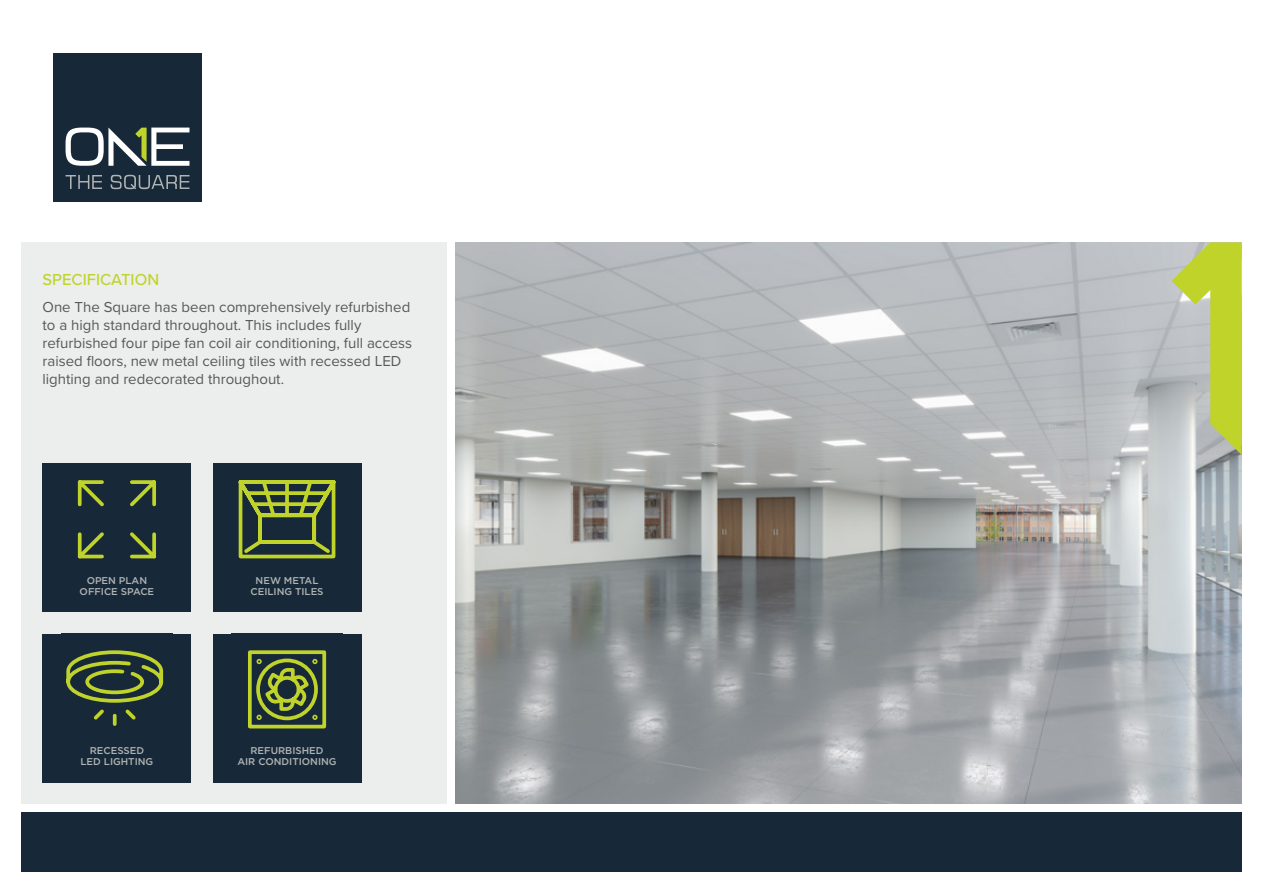
<style>
.page{position:relative;width:1263px;height:893px;background:#fff}
.page>*{position:absolute;margin:0;border:0;box-sizing:border-box;transform-origin:0 0}
.t1{font:500 16.5px "Proxima Nova";color:#c0d32b}
.t2{font:15px/18px "Proxima Nova";color:#57585a}
.t3{font:500 9.9px/11.9px "Gotham";color:#b1b4b5;text-align:center}
</style>
<div class="page">
<img style="left:455px;top:242px;width:787px;height:562px">
<div style="left:21px;top:812px;width:1221px;height:60px;background:#172938"></div>
<div style="left:53px;top:53px;width:149px;height:149px;background:#172938"></div>
<svg style="left:66px;top:175px;width:36px;height:14px"></svg>
<svg style="left:111px;top:175px;width:78px;height:14px"></svg>
<svg style="left:66px;top:128px;width:123px;height:38px"></svg>
<div style="left:21px;top:242px;width:425px;height:562px;background:#eceeee"></div>
<svg style="left:1172px;top:242px;width:70px;height:213px;background:#bfca78"></svg>
<div style="left:213px;top:463px;width:148px;height:149px;background:#172938"></div>
<svg style="left:238px;top:480px;width:98px;height:79px"></svg>
<div style="left:43px;top:634px;width:148px;height:148px;background:#172938"></div>
<svg style="left:66px;top:650px;width:98px;height:76px"></svg>
<div style="left:213px;top:634px;width:148px;height:148px;background:#172938"></div>
<svg style="left:248px;top:650px;width:79px;height:79px"></svg>
<div style="left:43px;top:463px;width:148px;height:149px;background:#172938"></div>
<svg style="left:77px;top:480px;width:79px;height:79px"></svg>
<p class="t1" style="left:43px;top:267px;width:118px">SPECIFICATION</p>
<p class="t2" style="left:43px;top:297px;width:371px">One The Square has been comprehensively refurbished to a high standard throughout. This includes fully refurbished four pipe fan coil air conditioning, full access raised floors, new metal ceiling tiles with recessed LED lighting and redecorated throughout.</p>
<p class="t3" style="left:80px;top:574px;width:76px">OPEN PLAN<br>OFFICE SPACE</p>
<p class="t3" style="left:250px;top:574px;width:75px">NEW METAL<br>CEILING TILES</p>
<p class="t3" style="left:81px;top:744px;width:74px">RECESSED<br>LED LIGHTING</p>
<p class="t3" style="left:237px;top:744px;width:101px">REFURBISHED<br>AIR CONDITIONING</p>
</div>
